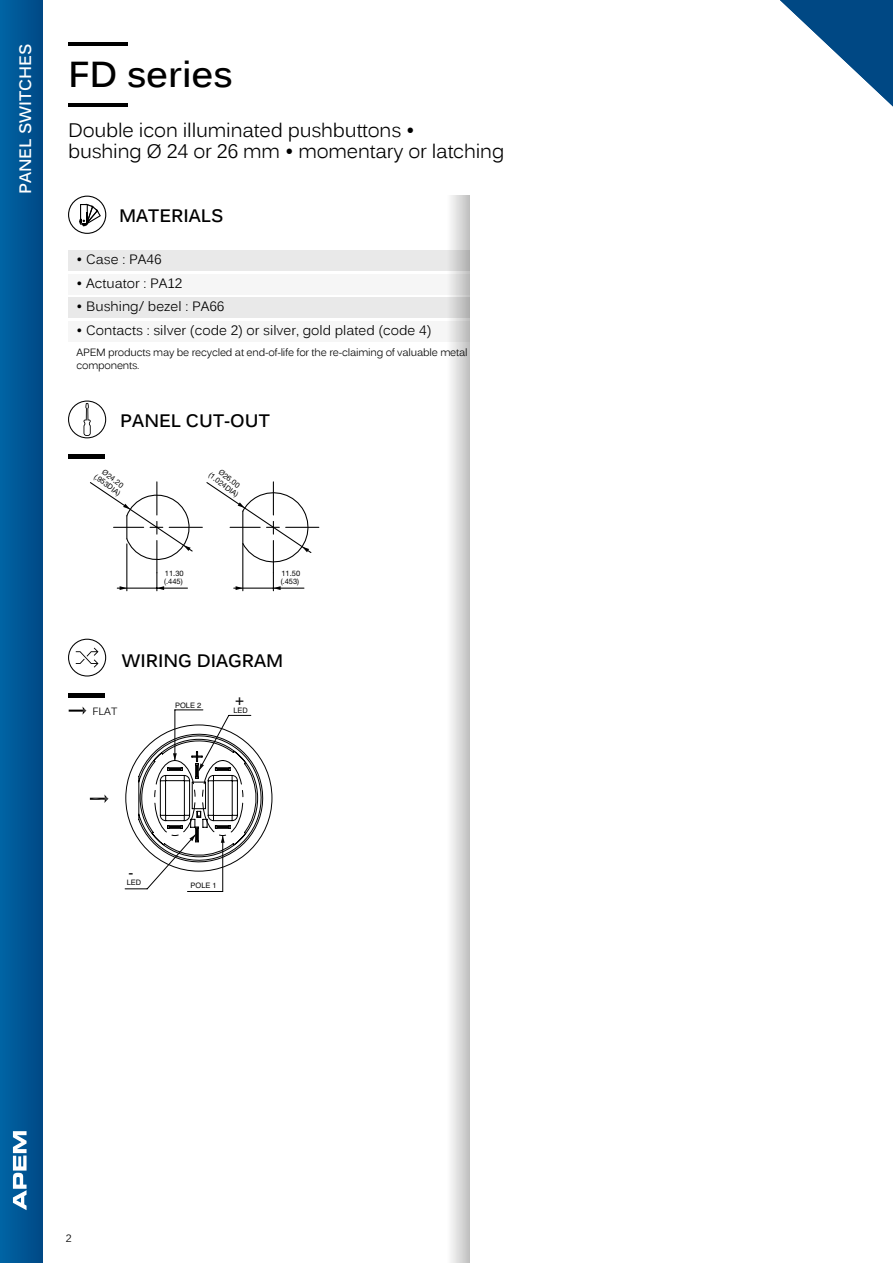
<style>
.page{position:relative;width:893px;height:1263px;background:#fff}
.page>*{position:absolute;margin:0;border:0;box-sizing:border-box;transform-origin:0 0}
.t1{font:700 36px "Kalinga";color:#000}
.t2{font:19.5px/21px "Kalinga";letter-spacing:-.01em;color:#000}
.t3{font:700 18px "Kalinga";color:#000}
.t4{font:700 16.5px "Kalinga";color:#fff}
.t5{font:15px "Helvetica";color:#090909}
.t6{font:13.5px "Kalinga";color:#000}
.t7{font:10.5px/12.6px "Kalinga";letter-spacing:-.02em;color:#000}
.t8{font:7.5px "Helvetica Neue";color:#000}
.t9{font:7.5px "Helvetica";color:#090909}
</style>
<div class="page">
<svg style="left:780px;top:0;width:113px;height:106px"></svg>
<div style="left:68px;top:250px;width:402px;height:20px;background:#e9e9e9"></div>
<div style="left:68px;top:274px;width:402px;height:20px;background:#f6f6f6"></div>
<div style="left:68px;top:298px;width:402px;height:20px;background:#e9e9e9"></div>
<div style="left:68px;top:322px;width:402px;height:20px;background:#f6f6f6"></div>
<svg style="left:68px;top:196px;width:38px;height:38px"></svg>
<hr style="left:68px;top:103px;width:59px;height:3px;background:#000">
<hr style="left:68px;top:43px;width:59px;height:3px;background:#000">
<svg style="left:446px;top:196px;width:24px;height:1067px"></svg>
<hr style="left:222px;top:835px;width:1px;height:56px;background:#000">
<hr style="left:187px;top:891px;width:36px;height:1px;background:#000">
<svg style="left:90px;top:794px;width:18px;height:9px"></svg>
<svg style="left:124px;top:709px;width:149px;height:181px"></svg>
<svg style="left:68px;top:639px;width:38px;height:37px"></svg>
<hr style="left:68px;top:693px;width:36px;height:4px;background:#000">
<svg style="left:69px;top:706px;width:17px;height:9px"></svg>
<svg style="left:90px;top:481px;width:229px;height:110px"></svg>
<svg style="left:68px;top:400px;width:38px;height:38px"></svg>
<div style="left:68px;top:454px;width:36px;height:5px;background:#000"></div>
<div style="left:0;top:0;width:42px;height:1263px;background:linear-gradient(to right,#0064a5,#004986)"></div>
<svg style="left:13px;top:1131px;width:14px;height:79px"></svg>
<p class="t4" style="left:15px;top:194px;width:152px;rotate:-90deg">PANEL SWITCHES</p>
<h1 class="t1" style="left:68px;top:51px;width:166px">FD series</h1>
<h2 class="t2" style="left:68px;top:122px;width:438px">Double icon illuminated pushbuttons •<br>bushing Ø 24 or 26 mm • momentary or latching</h2>
<h3 class="t3" style="left:119px;top:204px;width:106px">MATERIALS</h3>
<p class="t6" style="left:77px;top:250px;width:87px">• Case : PA46</p>
<p class="t6" style="left:77px;top:274px;width:107px">• Actuator : PA12</p>
<p class="t6" style="left:77px;top:298px;width:149px">• Bushing/ bezel : PA66</p>
<p class="t6" style="left:77px;top:322px;width:356px">• Contacts : silver (code 2) or silver, gold plated (code 4)</p>
<p class="t7" style="left:77px;top:347px;width:392px">APEM products may be recycled at end-of-life for the re-claiming of valuable metal components.</p>
<h3 class="t3" style="left:120px;top:409px;width:151px">PANEL CUT-OUT</h3>
<p class="t8" style="left:106px;top:468px;width:26px;rotate:37deg">Ø24.20</p>
<p class="t8" style="left:98px;top:472px;width:32px;rotate:37deg">(.953DIA)</p>
<p class="t8" style="left:222px;top:468px;width:26px;rotate:37deg">Ø26.00</p>
<p class="t8" style="left:212px;top:470px;width:36px;rotate:37deg">(1.024DIA)</p>
<p class="t8" style="left:165px;top:568px;width:20px">11.30</p>
<p class="t8" style="left:164px;top:577px;width:20px">(.445)</p>
<p class="t8" style="left:281px;top:568px;width:20px">11.50</p>
<p class="t8" style="left:281px;top:577px;width:20px">(.453)</p>
<h3 class="t3" style="left:122px;top:648px;width:163px">WIRING DIAGRAM</h3>
<p class="t7" style="left:92px;top:706px;width:26px">FLAT</p>
<p class="t9" style="left:175px;top:699px;width:28px">POLE 2</p>
<p class="t5" style="left:235px;top:689px;width:10px">+</p>
<p class="t9" style="left:233px;top:705px;width:16px">LED</p>
<p class="t5" style="left:128px;top:861px;width:6px">-</p>
<p class="t9" style="left:127px;top:877px;width:16px">LED</p>
<p class="t9" style="left:191px;top:880px;width:28px">POLE 1</p>
<p class="t7" style="left:66px;top:1232px;width:7px">2</p>
</div>
